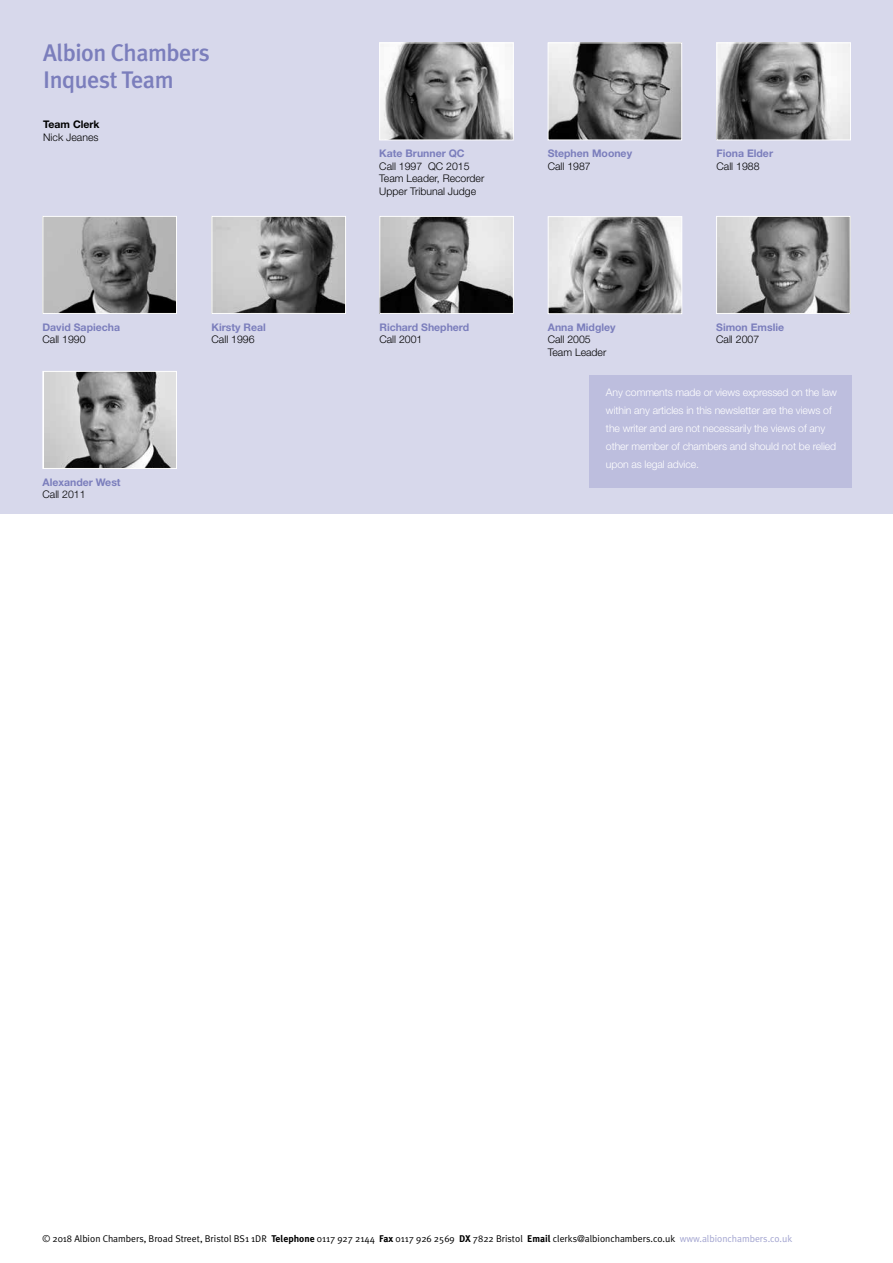
<style>
.page{position:relative;width:893px;height:1263px;background:#fff}
.page>*{position:absolute;margin:0;border:0;box-sizing:border-box;transform-origin:0 0}
.t1{font:500 24px/27px "Meta Plus";letter-spacing:-.02em;color:#7b7ebc}
.t2{font:300 10.5px/18px "Helvetica Neue";letter-spacing:-.01em;color:#fff}
.t3{font:300 10.5px/12.6px "Helvetica Neue";color:#000}
.t4{font:700 10.5px "Helvetica Neue";color:#7b7ebc}
.t5{font:700 10.5px "Helvetica Neue";color:#000}
.t6{font:9.75px "Meta Plus Normal";color:#000}
.s1{font-family:"Meta Plus";font-weight:700}
.s2{color:#a2a4d0}
</style>
<div class="page">
<div style="left:0;top:0;width:893px;height:513px;background:#d7d8eb"></div>
<img style="left:718px;top:45px;width:131px;height:93px">
<div style="left:716px;top:43px;width:135px;height:97px;border:1px solid #fff"></div>
<img style="left:550px;top:45px;width:130px;height:93px">
<div style="left:548px;top:43px;width:134px;height:97px;border:1px solid #fff"></div>
<img style="left:381px;top:45px;width:131px;height:93px">
<div style="left:379px;top:43px;width:135px;height:97px;border:1px solid #fff"></div>
<img style="left:381px;top:218px;width:131px;height:94px">
<div style="left:379px;top:216px;width:135px;height:98px;border:1px solid #fff"></div>
<img style="left:45px;top:218px;width:130px;height:94px">
<div style="left:43px;top:216px;width:134px;height:98px;border:1px solid #fff"></div>
<img style="left:550px;top:218px;width:130px;height:94px">
<div style="left:548px;top:216px;width:134px;height:98px;border:1px solid #fff"></div>
<div style="left:589px;top:375px;width:262px;height:112px;background:#bdbede"></div>
<img style="left:718px;top:218px;width:130px;height:94px">
<div style="left:716px;top:216px;width:134px;height:98px;border:1px solid #fff"></div>
<img style="left:45px;top:373px;width:130px;height:94px">
<div style="left:43px;top:371px;width:134px;height:98px;border:1px solid #fff"></div>
<img style="left:214px;top:218px;width:130px;height:94px">
<div style="left:212px;top:216px;width:134px;height:98px;border:1px solid #fff"></div>
<h1 class="t1" style="left:43px;top:39px;width:168px">Albion Chambers<br>Inquest Team</h1>
<p class="t5" style="left:43px;top:118px;width:58px">Team Clerk</p>
<p class="t3" style="left:43px;top:130px;width:57px">Nick Jeanes</p>
<p class="t4" style="left:43px;top:320px;width:79px">David Sapiecha</p>
<p class="t3" style="left:43px;top:333px;width:44px">Call 1990</p>
<p class="t4" style="left:43px;top:475px;width:80px">Alexander West</p>
<p class="t3" style="left:43px;top:488px;width:44px">Call 2011</p>
<p class="t4" style="left:212px;top:320px;width:56px">Kirsty Real</p>
<p class="t3" style="left:212px;top:333px;width:44px">Call 1996</p>
<p class="t4" style="left:379px;top:147px;width:87px">Kate Brunner QC</p>
<p class="t3" style="left:379px;top:159px;width:107px">Call 1997 QC 2015<br>Team Leader, Recorder<br>Upper Tribunal Judge</p>
<p class="t4" style="left:379px;top:320px;width:91px">Richard Shepherd</p>
<p class="t3" style="left:379px;top:333px;width:44px">Call 2001</p>
<p class="t4" style="left:548px;top:147px;width:86px">Stephen Mooney</p>
<p class="t3" style="left:548px;top:159px;width:44px">Call 1987</p>
<p class="t4" style="left:716px;top:147px;width:58px">Fiona Elder</p>
<p class="t3" style="left:716px;top:159px;width:44px">Call 1988</p>
<p class="t4" style="left:716px;top:320px;width:69px">Simon Emslie</p>
<p class="t3" style="left:716px;top:333px;width:44px">Call 2007</p>
<p class="t4" style="left:548px;top:320px;width:69px">Anna Midgley</p>
<p class="t3" style="left:548px;top:333px;width:60px">Call 2005<br>Team Leader</p>
<p class="t2" style="left:606px;top:383px;width:233px">Any comments made or views expressed on the law within any articles in this newsletter are the views of the writer and are not necessarily the views of any other member of chambers and should not be relied upon as legal advice.</p>
<p class="t6" style="left:43px;top:1233px;width:751px">© 2018 Albion Chambers, Broad Street, Bristol BS1 1DR <span class="s1">Telephone</span> 0117 927 2144 <span class="s1">Fax</span> 0117 926 2569 <span class="s1">DX</span> 7822 Bristol <span class="s1">Email</span> clerks@albionchambers.co.uk <span class="s2">www.albionchambers.co.uk</span></p>
</div>
